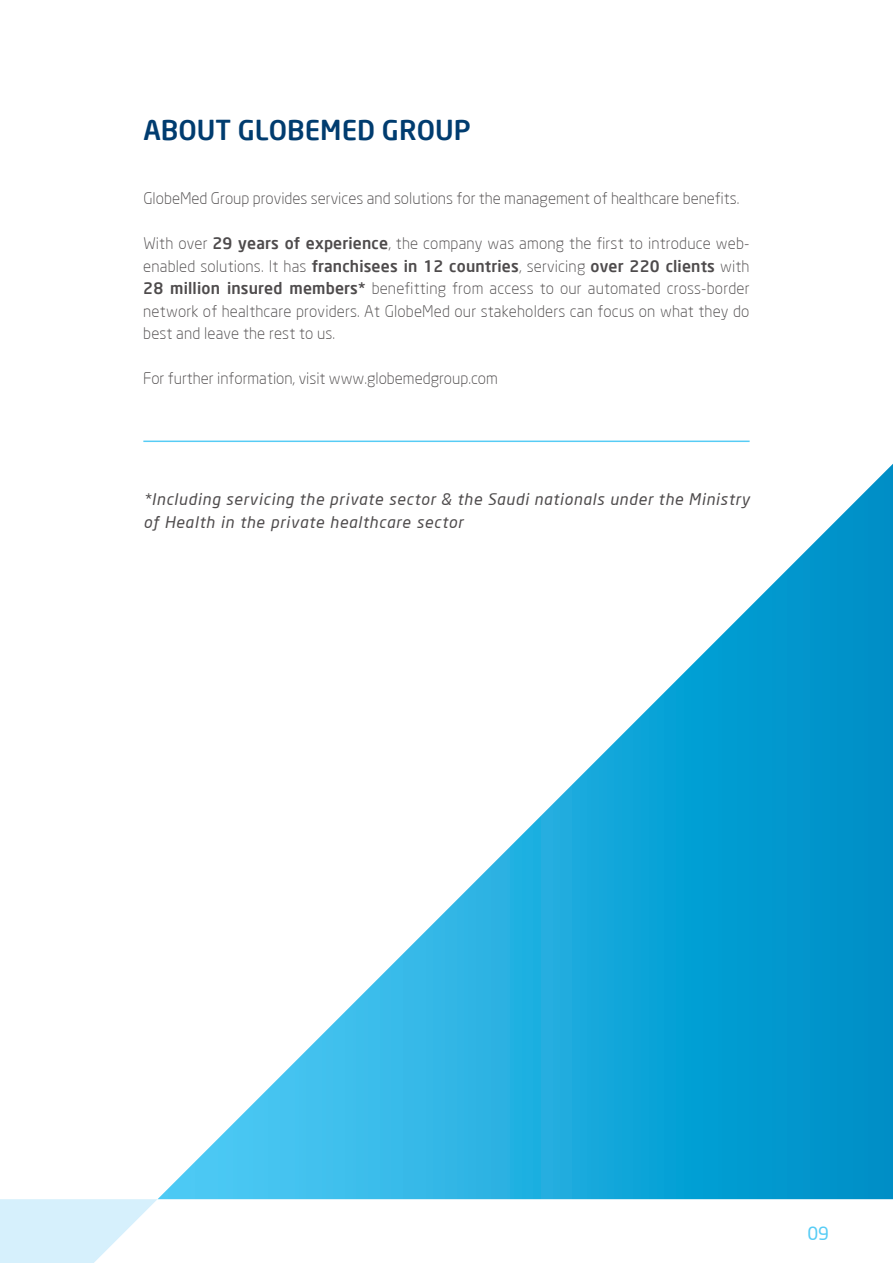
<style>
.page{position:relative;width:893px;height:1263px;background:#fff}
.page>*{position:absolute;margin:0;border:0;box-sizing:border-box;transform-origin:0 0}
.t1{font:500 27px "Neo Sans";color:#003c6f}
.t2{font:18px "Neo Sans";color:#57ccf5}
.t3{font:300 15.75px/22.5px "Neo Sans";color:#4e4b4c;text-align:justify}
.t4{font:italic 15.75px/22.5px "Neo Sans";letter-spacing:.05em;color:#4e4b4c}
.s1{font-weight:500}
</style>
<div class="page">
<svg style="left:0;top:1199px;width:158px;height:64px"></svg>
<svg style="left:158px;top:464px;width:735px;height:735px"></svg>
<hr style="left:143px;top:441px;width:607px;height:1px;background:#57ccf5">
<h1 class="t1" style="left:143px;top:113px;width:329px">ABOUT GLOBEMED GROUP</h1>
<p class="t3" style="left:143px;top:187px;width:598px">GlobeMed Group provides services and solutions for the management of healthcare benefits.</p>
<p class="t3" style="left:143px;top:232px;width:608px">With over <span class="s1">29 years of experience</span>, the company was among the first to introduce web&shy;enabled solutions. It has <span class="s1">franchisees in 12 countries</span>, servicing <span class="s1">over 220 clients</span> with <span class="s1">28 million insured members*</span> benefitting from access to our automated cross-border network of healthcare providers. At GlobeMed our stakeholders can focus on what they do best and leave the rest to us.</p>
<p class="t3" style="left:143px;top:367px;width:356px">For further information, visit www.globemedgroup.com</p>
<p class="t4" style="left:143px;top:488px;width:608px">*Including servicing the private sector &amp; the Saudi nationals under the Ministry of Health in the private healthcare sector</p>
<p class="t2" style="left:807px;top:1223px;width:23px">09</p>
</div>
